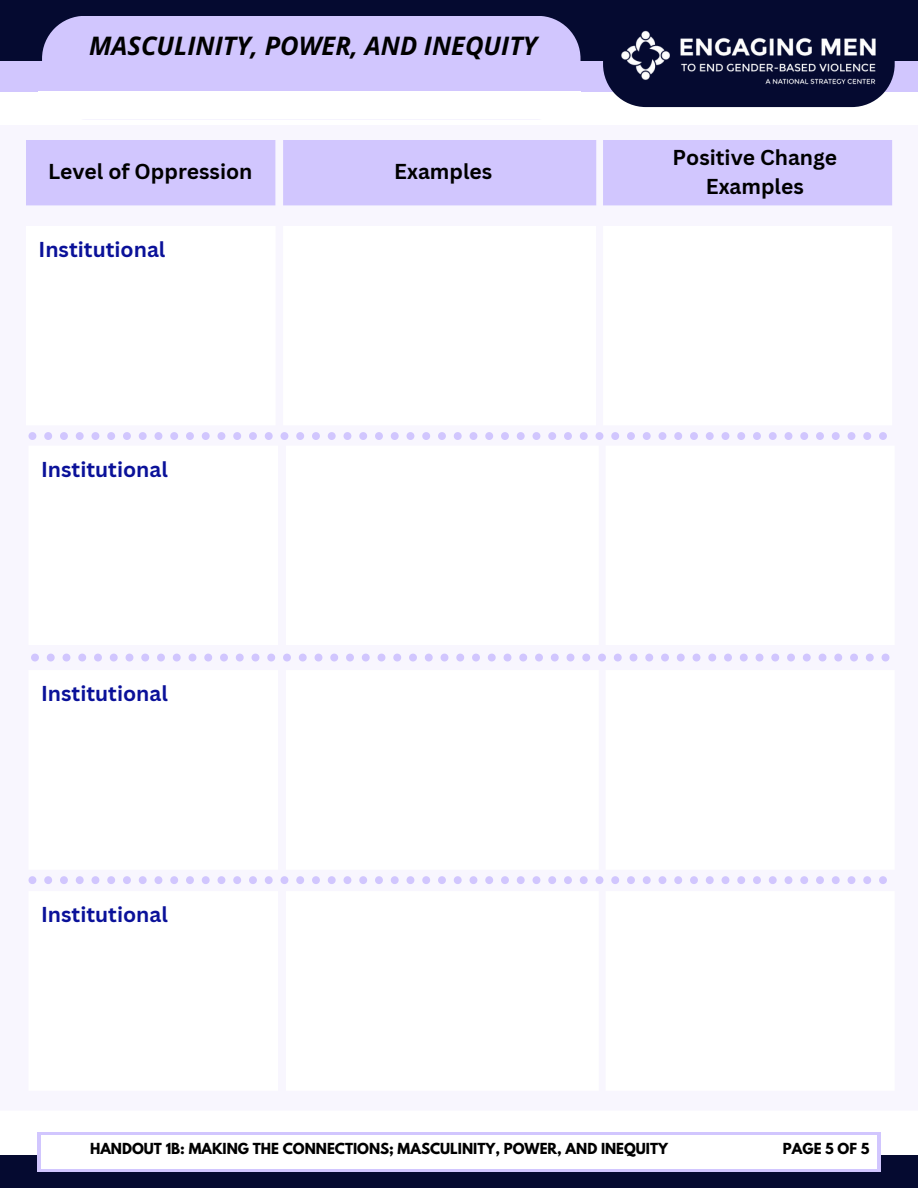
<style>
.page{position:relative;width:918px;height:1188px;background:#fff}
.page>*{position:absolute;margin:0;border:0;box-sizing:border-box;transform-origin:0 0}
.t1{font:italic 700 25.5px "Open Sans";color:#000}
.t2{font:700 21px "Canva Sans";color:#0a1199}
.t3{font:700 21px/29.2px "Canva Sans";color:#000;text-align:center}
.t4{font:700 13.5px "League Spartan";color:#000}
</style>
<div class="page">
<div style="left:0;top:0;width:918px;height:61px;background:#050a30"></div>
<div style="left:0;top:61px;width:918px;height:31px;background:#d1c6fe"></div>
<svg style="left:603px;top:61px;width:291px;height:46px;background:#1e2346"></svg>
<div style="left:42px;top:16px;width:539px;height:76px;background:#d1c6fe"></div>
<div style="left:0;top:1156px;width:918px;height:32px;background:#050a30"></div>
<div style="left:37px;top:1132px;width:844px;height:40px;background:#d1c6fe"></div>
<div style="left:41px;top:1135px;width:836px;height:34px;background:#fff"></div>
<img style="left:621px;top:30px;width:256px;height:56px">
<div style="left:26px;top:140px;width:249px;height:65px;background:#d1c6fe"></div>
<div style="left:283px;top:140px;width:313px;height:65px;background:#d1c6fe"></div>
<div style="left:603px;top:140px;width:289px;height:65px;background:#d1c6fe"></div>
<svg style="left:29px;top:432px;width:858px;height:8px"></svg>
<svg style="left:31px;top:654px;width:858px;height:7px"></svg>
<svg style="left:29px;top:876px;width:858px;height:8px"></svg>
<h1 class="t1" style="left:89px;top:28px;width:450px">MASCULINITY, POWER, AND INEQUITY</h1>
<h2 class="t3" style="left:48px;top:157px;width:206px">Level of Oppression</h2>
<h2 class="t3" style="left:394px;top:157px;width:99px">Examples</h2>
<h2 class="t2" style="left:39px;top:234px;width:128px">Institutional</h2>
<h2 class="t2" style="left:41px;top:454px;width:128px">Institutional</h2>
<p class="t2" style="left:41px;top:679px;width:128px">Institutional</p>
<p class="t2" style="left:41px;top:900px;width:128px">Institutional</p>
<h2 class="t3" style="left:673px;top:142px;width:166px">Positive Change<br>Examples</h2>
<p class="t4" style="left:90px;top:1142px;width:579px">HANDOUT 1B: MAKING THE CONNECTIONS; MASCULINITY, POWER, AND INEQUITY</p>
<h2 class="t4" style="left:783px;top:1142px;width:88px">PAGE 5 OF 5</h2>
</div>
